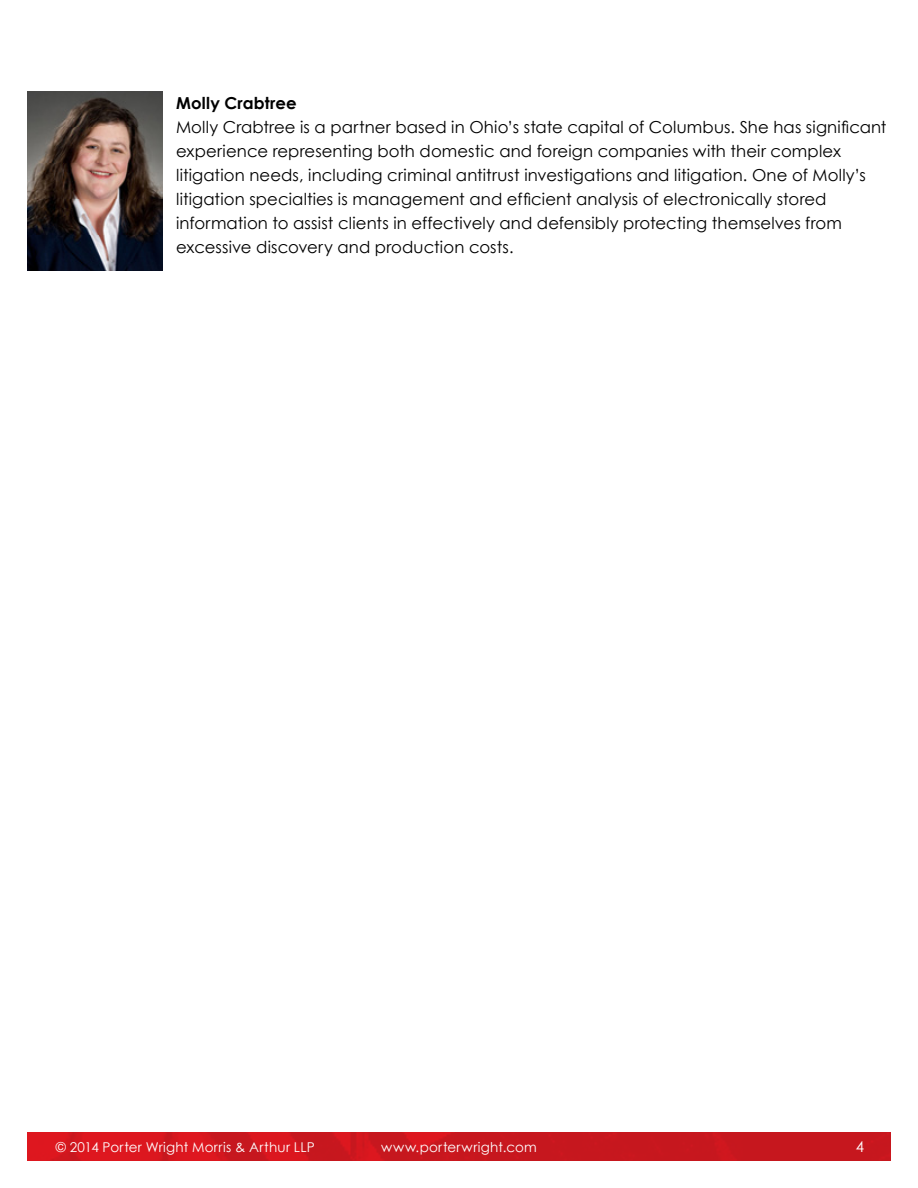
<style>
.page{position:relative;width:918px;height:1188px;background:#fff}
.page>*{position:absolute;margin:0;border:0;box-sizing:border-box;transform-origin:0 0}
.Subtitles{font:16.5px/24px "Century Gothic";letter-spacing:.01em;color:#000}
.t1{font:15px "Century Gothic";color:#fff}
.t2{font:13.5px "Century Gothic";letter-spacing:.025em;color:#fff}
.s1{font-weight:700}
</style>
<div class="page">
<img style="left:27px;top:1132px;width:864px;height:29px">
<img style="left:27px;top:92px;width:136px;height:179px">
<p class="Subtitles" style="left:176px;top:91px;width:712px"><span class="s1">Molly Crabtree<br></span>Molly Crabtree is a partner based in Ohio’s state capital of Columbus. She has significant experience representing both domestic and foreign companies with their complex litigation needs, including criminal antitrust investigations and litigation. One of Molly’s litigation specialties is management and efficient analysis of electronically stored information to assist clients in effectively and defensibly protecting themselves from excessive discovery and production costs.</p>
<p class="t2" style="left:56px;top:1137px;width:260px">© 2014 Porter Wright Morris &amp; Arthur LLP</p>
<p class="t2" style="left:381px;top:1137px;width:157px">www.porterwright.com</p>
<p class="t1" style="left:856px;top:1136px;width:10px">4</p>
</div>
